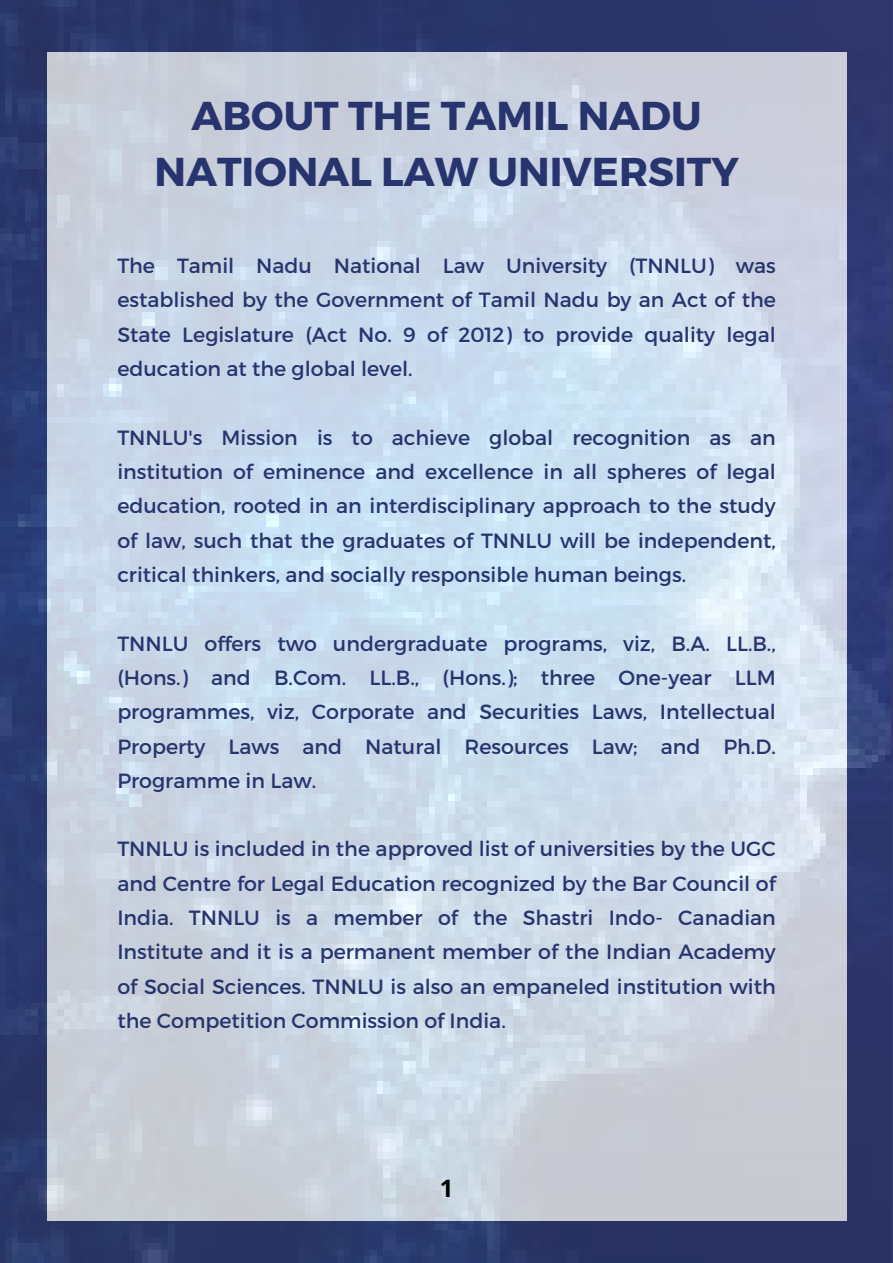
<style>
.page{position:relative;width:893px;height:1263px;background:#fff}
.page>*{position:absolute;margin:0;border:0;box-sizing:border-box;transform-origin:0 0}
.t1{font:700 40.2px/56.2px "Montserrat";color:#27346e;text-align:center}
.t2{font:700 24px "Open Sans";color:#000}
.t3{font:20.55px/34.3px "Montserrat";color:#27346e;text-align:justify}
</style>
<div class="page">
<img style="left:0;top:0;width:891px;height:1263px">
<p class="t1" style="left:154px;top:85px;width:586px">ABOUT THE TAMIL NADU<br>NATIONAL LAW UNIVERSITY</p>
<h1 class="t3" style="left:117px;top:247px;width:660px">The Tamil Nadu National Law University (TNNLU) was established by the Government of Tamil Nadu by an Act of the State Legislature (Act No. 9 of 2012) to provide quality legal education at the global level.</h1>
<p class="t3" style="left:117px;top:419px;width:660px">TNNLU's Mission is to achieve global recognition as an institution of eminence and excellence in all spheres of legal education, rooted in an interdisciplinary approach to the study of law, such that the graduates of TNNLU will be independent, critical thinkers, and socially responsible human beings.</p>
<p class="t3" style="left:117px;top:625px;width:660px">TNNLU offers two undergraduate programs, viz, B.A. LL.B., (Hons.) and B.Com. LL.B., (Hons.); three One-year LLM programmes, viz, Corporate and Securities Laws, Intellectual Property Laws and Natural Resources Law; and Ph.D.<br>Programme in Law.</p>
<p class="t3" style="left:117px;top:831px;width:660px">TNNLU is included in the approved list of universities by the UGC and Centre for Legal Education recognized by the Bar Council of India. TNNLU is a member of the Shastri Indo- Canadian Institute and it is a permanent member of the Indian Academy of Social Sciences. TNNLU is also an empaneled institution with the Competition Commission of India.</p>
<p class="t2" style="left:440px;top:1171px;width:15px">1</p>
</div>
